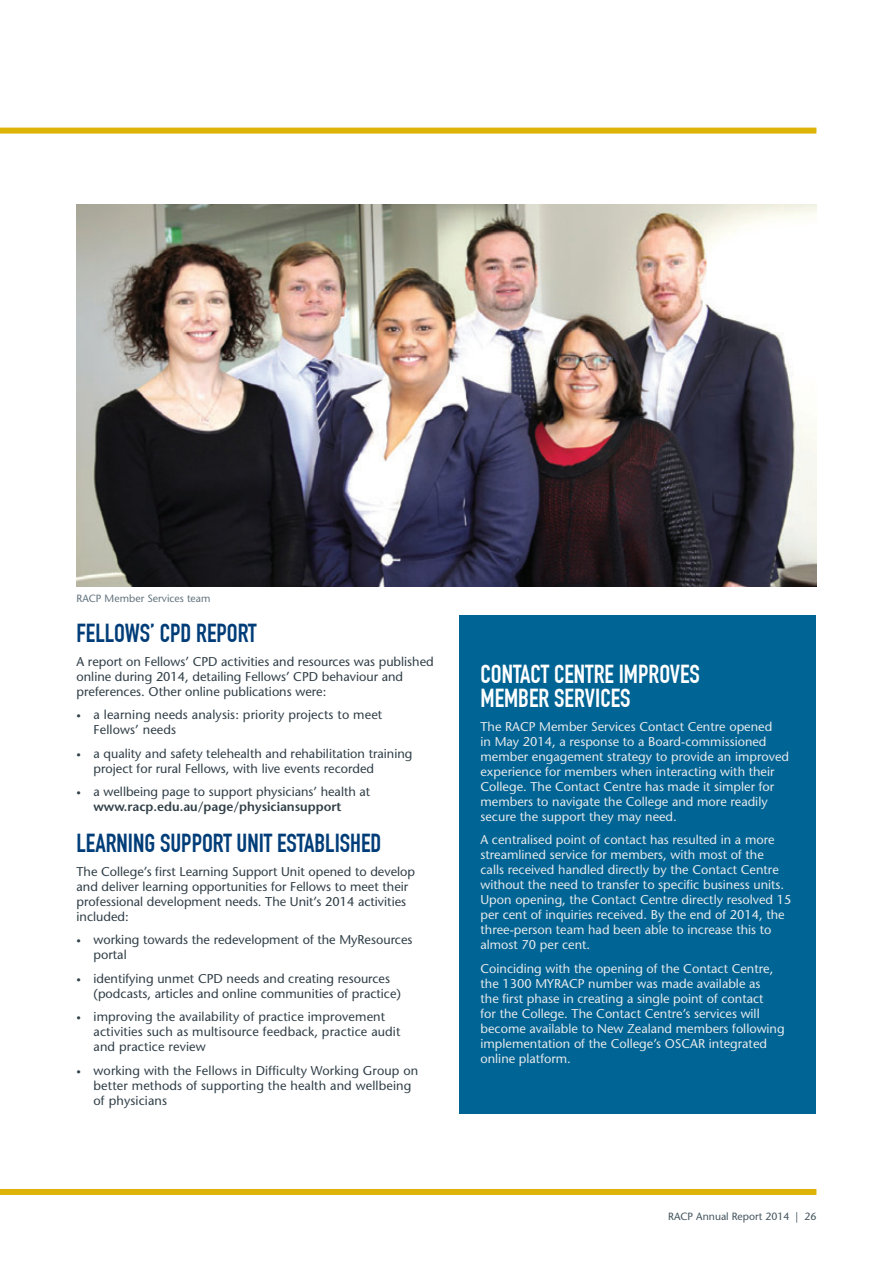
<style>
.page{position:relative;width:893px;height:1263px;background:#fff}
.page>*{position:absolute;margin:0;border:0;box-sizing:border-box;transform-origin:0 0}
.t1{font:700 25.5px "DIN Condensed";color:#003d78}
.t2{font:700 25.5px/24px "DIN Condensed";color:#fff}
.t3{font:12.75px/15px "Stone Sans";color:#313f48}
.t4{font:12.75px/15px "Stone Sans";color:#e4e8eb}
.t5{font:10.5px "Stone Sans";color:#45555f}
.t6{font:10.5px "Stone Sans";color:#64747e}
.s1{font-size:9px}
.s2{font-weight:600}
</style>
<div class="page">
<div style="left:0;top:128px;width:816px;height:6px;background:#deb308"></div>
<div style="left:0;top:1189px;width:816px;height:6px;background:#deb308"></div>
<div style="left:459px;top:615px;width:357px;height:499px;background:#006494"></div>
<img style="left:77px;top:204px;width:739px;height:383px">
<p class="t6" style="left:77px;top:592px;width:136px">RACP Member Services team</p>
<h1 class="t1" style="left:77px;top:618px;width:182px">FELLOWS’ CPD REPORT</h1>
<p class="t3" style="left:77px;top:654px;width:359px">A report on Fellows’ CPD activities and resources was published online during 2014, detailing Fellows’ CPD behaviour and preferences. Other online publications were:</p>
<p class="t3" style="left:94px;top:707px;width:290px;text-indent:-17px"><span class="s1">•</span> a learning needs analysis: priority projects to meet<br>Fellows’ needs</p>
<p class="t3" style="left:94px;top:746px;width:320px;text-indent:-17px"><span class="s1">•</span> a quality and safety telehealth and rehabilitation training project for rural Fellows, with live events recorded</p>
<p class="t3" style="left:94px;top:784px;width:278px;text-indent:-17px"><span class="s1">•</span> a wellbeing page to support physicians’ health at <span class="s2">www.racp.edu.au/page/physiciansupport</span></p>
<h1 class="t1" style="left:77px;top:828px;width:306px">LEARNING SUPPORT UNIT ESTABLISHED</h1>
<p class="t3" style="left:77px;top:864px;width:340px">The College’s first Learning Support Unit opened to develop and deliver learning opportunities for Fellows to meet their professional development needs. The Unit’s 2014 activities included:</p>
<p class="t3" style="left:94px;top:932px;width:320px;text-indent:-17px"><span class="s1">•</span> working towards the redevelopment of the MyResources portal</p>
<p class="t3" style="left:94px;top:971px;width:309px;text-indent:-17px"><span class="s1">•</span> identifying unmet CPD needs and creating resources (podcasts, articles and online communities of practice)</p>
<p class="t3" style="left:94px;top:1009px;width:308px;text-indent:-17px"><span class="s1">•</span> improving the availability of practice improvement activities such as multisource feedback, practice audit and practice review</p>
<p class="t3" style="left:94px;top:1063px;width:326px;text-indent:-17px"><span class="s1">•</span> working with the Fellows in Difficulty Working Group on better methods of supporting the health and wellbeing of physicians</p>
<h1 class="t2" style="left:480px;top:662px;width:221px">CONTACT CENTRE IMPROVES<br>MEMBER SERVICES</h1>
<p class="t4" style="left:480px;top:719px;width:310px">The RACP Member Services Contact Centre opened<br>in May 2014, a response to a Board-commissioned member engagement strategy to provide an improved experience for members when interacting with their College. The Contact Centre has made it simpler for members to navigate the College and more readily secure the support they may need.</p>
<p class="t4" style="left:480px;top:832px;width:312px">A centralised point of contact has resulted in a more streamlined service for members, with most of the<br>calls received handled directly by the Contact Centre without the need to transfer to specific business units.<br>Upon opening, the Contact Centre directly resolved 15 per cent of inquiries received. By the end of 2014, the three-person team had been able to increase this to almost 70 per cent.</p>
<p class="t4" style="left:480px;top:961px;width:306px">Coinciding with the opening of the Contact Centre, the 1300 MYRACP number was made available as<br>the first phase in creating a single point of contact<br>for the College. The Contact Centre’s services will become available to New Zealand members following implementation of the College’s OSCAR integrated online platform.</p>
<p class="t5" style="left:668px;top:1210px;width:150px">RACP Annual Report 2014 | 26</p>
</div>
